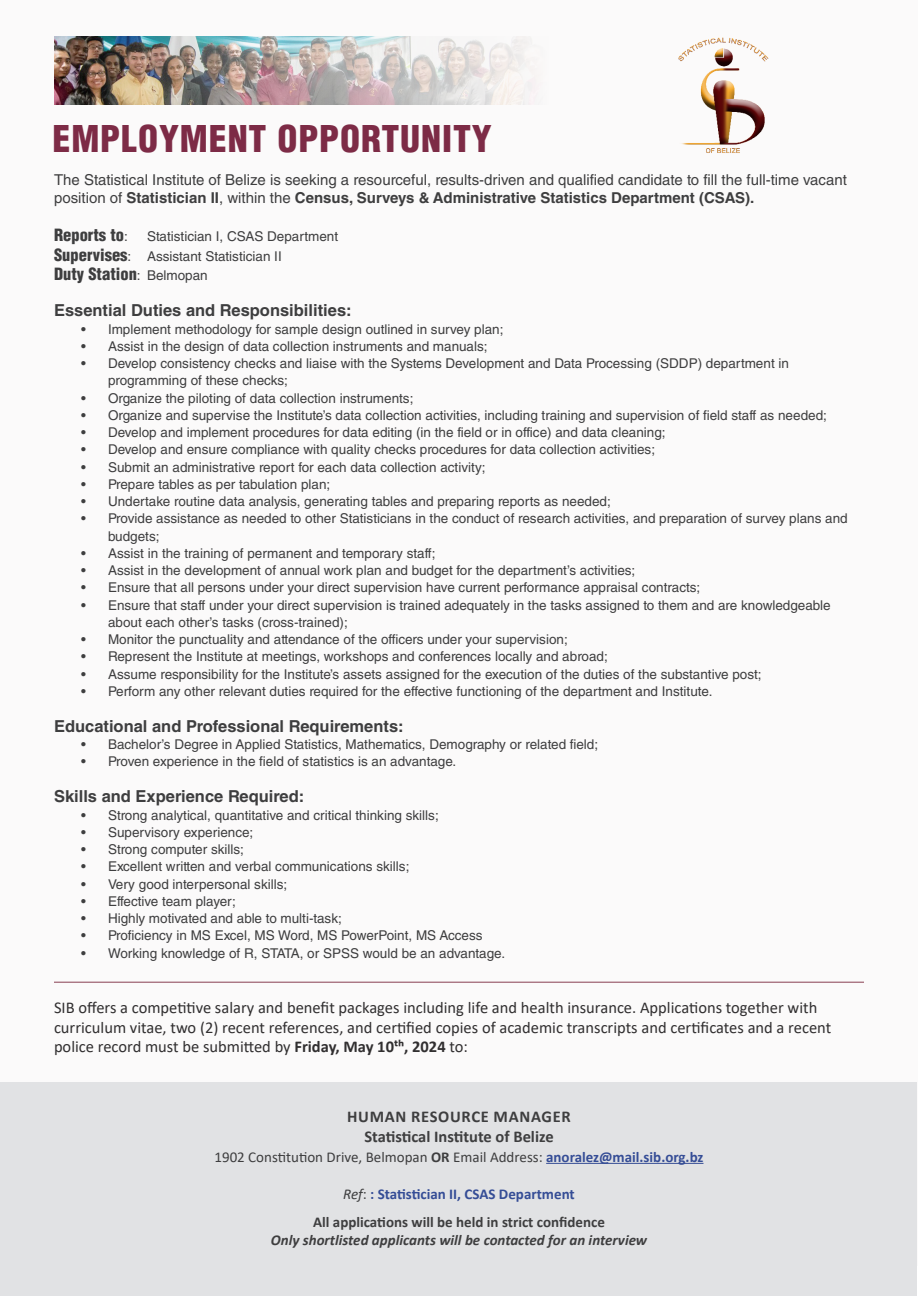
<style>
.page{position:relative;width:918px;height:1296px;background:#fff}
.page>*{position:absolute;margin:0;border:0;box-sizing:border-box;transform-origin:0 0}
.Text{font:900 condensed 36px "Helvetica LT Std";letter-spacing:.025em;color:#7d2b46}
.Text-2{font:16.5px/19.8px "Calibri";color:#312f30}
.Paragraph_Heading{font:700 16.5px "Helvetica LT Std";color:#3e3e3f}
.Text-3{font:700 16.5px "Helvetica LT Std";color:#3e3e3f}
.Text-4{font:900 condensed 16.5px "Helvetica LT Std";color:#3e3e3f}
.Text-5{font:700 16.5px "Calibri";color:#3e3e3f}
.Text-6{font:700 16.5px "Calibri";letter-spacing:.045em;color:#3e3e3f}
.Text-7{font:15px/18px "Helvetica LT Std";color:#3e3e3f}
.Text-8{font:15px "Calibri";color:#3e3e3f}
.Text-9{font:italic 700 15px "Calibri";color:#3e3e3f}
.Text-10{font:700 15px "Calibri";color:#3e3e3f}
.Text-11{font:700 15px "Calibri";color:#354d96}
.Bullets{font:13.5px/17.2px "Helvetica LT Std";color:#3e3e3f}
.Text-12{font:13.5px "Helvetica LT Std";color:#3e3e3f}
.s1{font-weight:700}
.s2{font-weight:400;font-stretch:normal;font-size:13.5px}
.s3{font-weight:900;font-stretch:condensed;font-size:16.5px}
.s4{font-weight:700;color:#354d96}
.s5{font-weight:400;font-style:italic;color:#3e3e3f}
.s6{font-weight:400;color:#3e3e3f}
</style>
<div class="page">
<div style="left:0;top:0;width:918px;height:1265px;background:#fbfafa"></div>
<img style="left:54px;top:36px;width:477px;height:68px">
<div style="left:1px;top:1082px;width:916px;height:214px;background:#e1e2e4"></div>
<hr style="left:546px;top:1163px;width:157px;height:1px;background:#354d96">
<img style="left:678px;top:37px;width:91px;height:116px">
<hr style="left:54px;top:982px;width:810px;height:1px;background:#873e50">
<p class="Text" style="left:52px;top:116px;width:441px">EMPLOYMENT OPPORTUNITY</p>
<p class="Text-7" style="left:54px;top:171px;width:795px">The Statistical Institute of Belize is seeking a resourceful, results‐driven and qualified candidate to fill the full-time vacant position of <span class="s1">Statistician II</span>, within the <span class="s1">Census, Surveys &amp; Administrative Statistics Department (CSAS).</span></p>
<p class="Text-4" style="left:54px;top:224px;width:75px">Reports to<span class="s2">:</span></p>
<p class="Text-12" style="left:147px;top:228px;width:193px">Statistician I, CSAS Department</p>
<p class="Text-12" style="left:54px;top:248px;width:229px"><span class="s3">Supervises</span>: Assistant Statistician II</p>
<p class="Text-4" style="left:54px;top:264px;width:155px">Duty Station<span class="s2">: Belmopan</span></p>
<p class="Text-3" style="left:54px;top:301px;width:299px">Essential Duties and Responsibilities:</p>
<p class="Bullets" style="left:81px;top:320px;width:424px">• Implement methodology for sample design outlined in survey plan;</p>
<p class="Bullets" style="left:81px;top:338px;width:408px">• Assist in the design of data collection instruments and manuals;</p>
<p class="Bullets" style="left:108px;top:355px;width:683px;text-indent:-27px">• Develop consistency checks and liaise with the Systems Development and Data Processing (SDDP) department in programming of these checks;</p>
<p class="Bullets" style="left:81px;top:389px;width:334px">• Organize the piloting of data collection instruments;</p>
<p class="Bullets" style="left:81px;top:407px;width:747px">• Organize and supervise the Institute’s data collection activities, including training and supervision of field staff as needed;</p>
<p class="Bullets" style="left:81px;top:424px;width:586px">• Develop and implement procedures for data editing (in the field or in office) and data cleaning;</p>
<p class="Bullets" style="left:81px;top:441px;width:576px">• Develop and ensure compliance with quality checks procedures for data collection activities;</p>
<p class="Bullets" style="left:81px;top:458px;width:406px">• Submit an administrative report for each data collection activity;</p>
<p class="Bullets" style="left:81px;top:476px;width:251px">• Prepare tables as per tabulation plan;</p>
<p class="Bullets" style="left:81px;top:493px;width:531px">• Undertake routine data analysis, generating tables and preparing reports as needed;</p>
<p class="Bullets" style="left:108px;top:510px;width:741px;text-indent:-27px">• Provide assistance as needed to other Statisticians in the conduct of research activities, and preparation of survey plans and budgets;</p>
<p class="Bullets" style="left:81px;top:545px;width:356px">• Assist in the training of permanent and temporary staff;</p>
<p class="Bullets" style="left:81px;top:562px;width:556px">• Assist in the development of annual work plan and budget for the department’s activities;</p>
<p class="Bullets" style="left:81px;top:579px;width:621px">• Ensure that all persons under your direct supervision have current performance appraisal contracts;</p>
<p class="Bullets" style="left:108px;top:596px;width:724px;text-indent:-27px">• Ensure that staff under your direct supervision is trained adequately in the tasks assigned to them and are knowledgeable about each other’s tasks (cross-trained);</p>
<p class="Bullets" style="left:81px;top:631px;width:488px">• Monitor the punctuality and attendance of the officers under your supervision;</p>
<p class="Bullets" style="left:81px;top:648px;width:528px">• Represent the Institute at meetings, workshops and conferences locally and abroad;</p>
<p class="Bullets" style="left:81px;top:665px;width:682px">• Assume responsibility for the Institute’s assets assigned for the execution of the duties of the substantive post;</p>
<p class="Bullets" style="left:81px;top:683px;width:633px">• Perform any other relevant duties required for the effective functioning of the department and Institute.</p>
<p class="Paragraph_Heading" style="left:54px;top:716px;width:351px">Educational and Professional Requirements:</p>
<p class="Bullets" style="left:81px;top:736px;width:519px">• Bachelor’s Degree in Applied Statistics, Mathematics, Demography or related field;</p>
<p class="Bullets" style="left:81px;top:753px;width:377px">• Proven experience in the field of statistics is an advantage.</p>
<p class="Paragraph_Heading" style="left:54px;top:787px;width:252px">Skills and Experience Required:</p>
<p class="Bullets" style="left:81px;top:806px;width:359px">• Strong analytical, quantitative and critical thinking skills;</p>
<p class="Bullets" style="left:81px;top:824px;width:174px">• Supervisory experience;</p>
<p class="Bullets" style="left:81px;top:841px;width:164px">• Strong computer skills;</p>
<p class="Bullets" style="left:81px;top:858px;width:330px">• Excellent written and verbal communications skills;</p>
<p class="Bullets" style="left:81px;top:875px;width:208px">• Very good interpersonal skills;</p>
<p class="Bullets" style="left:81px;top:893px;width:156px">• Effective team player;</p>
<p class="Bullets" style="left:81px;top:910px;width:262px">• Highly motivated and able to multi-task;</p>
<p class="Bullets" style="left:81px;top:927px;width:403px">• Proficiency in MS Excel, MS Word, MS PowerPoint, MS Access</p>
<p class="Bullets" style="left:81px;top:944px;width:426px">• Working knowledge of R, STATA, or SPSS would be an advantage.</p>
<p class="Text-2" style="left:54px;top:997px;width:779px">SIB offers a competitive salary and benefit packages including life and health insurance. Applications together with curriculum vitae, two (2) recent references, and certified copies of academic transcripts and certificates and a recent police record must be submitted by <span class="s1">Friday, May 10th, 2024</span> to:</p>
<p class="Text-6" style="left:347px;top:1105px;width:225px">HUMAN RESOURCE MANAGER</p>
<p class="Text-5" style="left:364px;top:1125px;width:191px">Statistical Institute of Belize</p>
<p class="Text-8" style="left:215px;top:1146px;width:490px">1902 Constitution Drive, Belmopan <span class="s1">OR</span> Email Address: <span class="s4">anoralez@mail.sib.org.bz</span></p>
<p class="Text-11" style="left:343px;top:1184px;width:233px"><span class="s5">Ref</span><span class="s6">:</span> : Statistician II, CSAS Department</p>
<p class="Text-10" style="left:313px;top:1211px;width:293px">All applications will be held in strict confidence</p>
<p class="Text-9" style="left:271px;top:1229px;width:378px">Only shortlisted applicants will be contacted for an interview</p>
</div>
